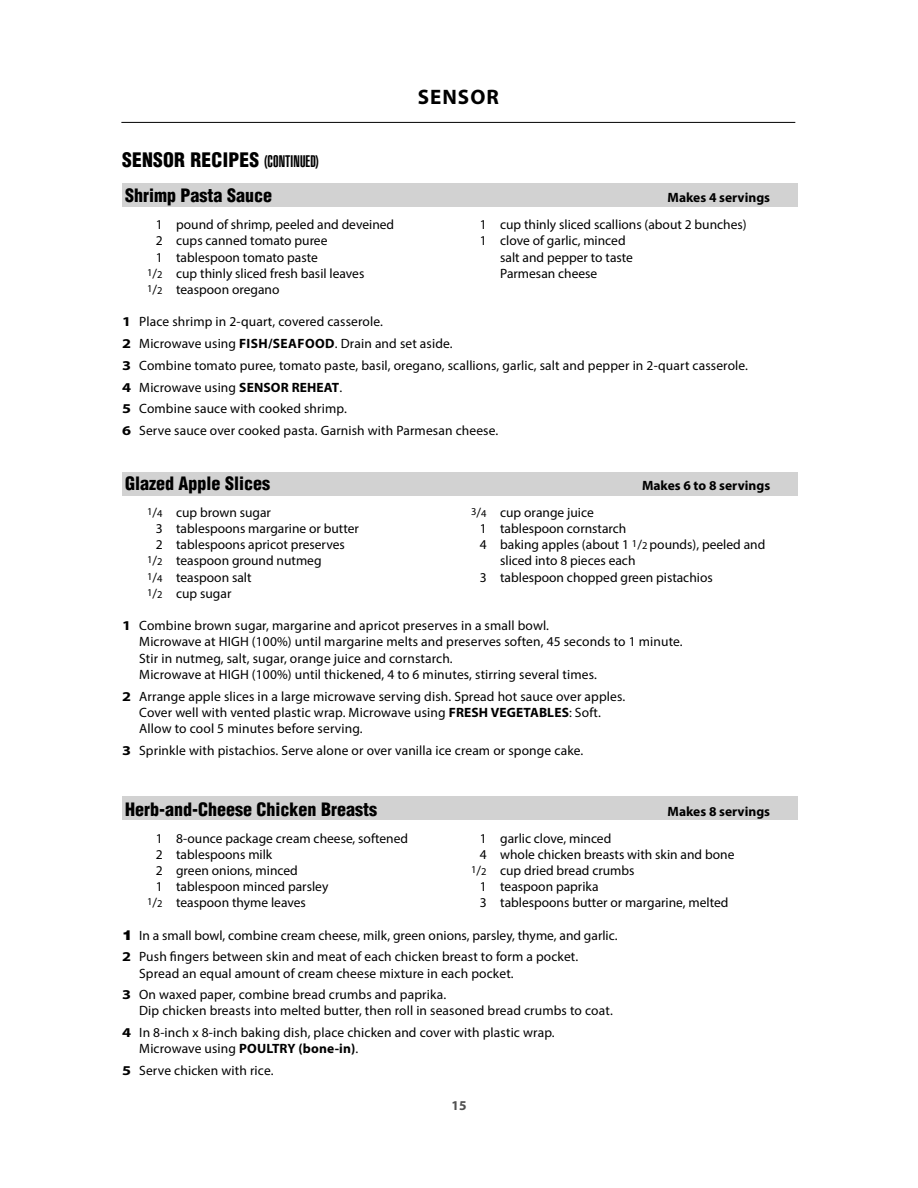
<style>
.page{position:relative;width:918px;height:1188px;background:#fff}
.page>*{position:absolute;margin:0;border:0;box-sizing:border-box;transform-origin:0 0}
.t1{font:700 21px "Myriad Pro";letter-spacing:.05em;color:#000}
.t2{font:900 condensed 19.5px "Helvetica";letter-spacing:.01em;color:#000}
.t3{font:900 condensed 18px "Helvetica";color:#000}
.t4{font:13.5px/21.8px "Myriad Pro";letter-spacing:.005em;color:#000}
.t5{font:700 13.5px "Myriad Pro";color:#000}
.t6{font:700 13.5px "Myriad Pro";color:#505050}
.s1{font-stretch:extra-condensed;font-size:16.5px}
.s2{font-size:10.5px}
.s3{font-weight:700}
.s4{font-family:"Helvetica";font-weight:900}
</style>
<div class="page">
<hr style="left:121px;top:122px;width:674px;height:1px;background:#000">
<div style="left:122px;top:183px;width:675px;height:24px;background:#d2d2d2"></div>
<div style="left:122px;top:472px;width:675px;height:24px;background:#d2d2d2"></div>
<div style="left:122px;top:797px;width:675px;height:23px;background:#d2d2d2"></div>
<h1 class="t1" style="left:418px;top:83px;width:83px">SENSOR</h1>
<h2 class="t2" style="left:122px;top:147px;width:198px">SENSOR RECIPES <span class="s1">(CONTINUED)</span></h2>
<h3 class="t3" style="left:125px;top:184px;width:148px">Shrimp Pasta Sauce</h3>
<p class="t5" style="left:668px;top:189px;width:104px">Makes 4 servings</p>
<p class="t4" style="left:156px;top:214px;width:240px">1 pound of shrimp, peeled and deveined</p>
<p class="t4" style="left:480px;top:214px;width:269px">1 cup thinly sliced scallions (about 2 bunches)</p>
<p class="t4" style="left:156px;top:230px;width:173px">2 cups canned tomato puree</p>
<p class="t4" style="left:480px;top:230px;width:147px">1 clove of garlic, minced</p>
<p class="t4" style="left:156px;top:246px;width:164px">1 tablespoon tomato paste</p>
<p class="t4" style="left:500px;top:246px;width:134px">salt and pepper to taste</p>
<p class="t4" style="left:147px;top:262px;width:219px"><sup>1</sup>/<span class="s2">2</span> cup thinly sliced fresh basil leaves</p>
<p class="t4" style="left:500px;top:262px;width:99px">Parmesan cheese</p>
<p class="t4" style="left:147px;top:278px;width:134px"><sup>1</sup>/<span class="s2">2</span> teaspoon oregano</p>
<p class="t4" style="left:122px;top:311px;width:627px"><span class="s3">1</span> Place shrimp in 2-quart, covered casserole.<br><span class="s3">2</span> Microwave using <span class="s3">FISH/SEAFOOD</span>. Drain and set aside.<br><span class="s3">3</span> Combine tomato puree, tomato paste, basil, oregano, scallions, garlic, salt and pepper in 2-quart casserole.<br><span class="s3">4</span> Microwave using <span class="s3">SENSOR REHEAT</span>.<br><span class="s3">5</span> Combine sauce with cooked shrimp.<br><span class="s3">6</span> Serve sauce over cooked pasta. Garnish with Parmesan cheese.</p>
<h3 class="t3" style="left:125px;top:472px;width:147px">Glazed Apple Slices</h3>
<p class="t5" style="left:642px;top:477px;width:130px">Makes 6 to 8 servings</p>
<p class="t4" style="left:147px;top:501px;width:125px"><sup>1</sup>/<span class="s2">4</span> cup brown sugar</p>
<p class="t4" style="left:471px;top:501px;width:124px"><sup>3</sup>/<span class="s2">4</span> cup orange juice</p>
<p class="t4" style="left:156px;top:517px;width:205px">3 tablespoons margarine or butter</p>
<p class="t4" style="left:480px;top:517px;width:148px">1 tablespoon cornstarch</p>
<p class="t4" style="left:156px;top:534px;width:191px">2 tablespoons apricot preserves</p>
<p class="t4" style="left:480px;top:534px;width:287px">4 baking apples (about 1 <sup>1</sup>/<span class="s2">2</span> pounds), peeled and</p>
<p class="t4" style="left:147px;top:550px;width:176px"><sup>1</sup>/<span class="s2">2</span> teaspoon ground nutmeg</p>
<p class="t4" style="left:500px;top:550px;width:137px">sliced into 8 pieces each</p>
<p class="t4" style="left:147px;top:566px;width:106px"><sup>1</sup>/<span class="s2">4</span> teaspoon salt</p>
<p class="t4" style="left:480px;top:566px;width:235px">3 tablespoon chopped green pistachios</p>
<p class="t4" style="left:147px;top:582px;width:86px"><sup>1</sup>/<span class="s2">2</span> cup sugar</p>
<p class="t4" style="left:139px;top:617px;width:545px;line-height:16.2px;text-indent:-17px"><span class="s3">1</span> Combine brown sugar, margarine and apricot preserves in a small bowl.<br>Microwave at HIGH (100%) until margarine melts and preserves soften, 45 seconds to 1 minute.<br>Stir in nutmeg, salt, sugar, orange juice and cornstarch.<br>Microwave at HIGH (100%) until thickened, 4 to 6 minutes, stirring several times.</p>
<p class="t4" style="left:139px;top:688px;width:487px;line-height:16.2px;text-indent:-17px"><span class="s3">2</span> Arrange apple slices in a large microwave serving dish. Spread hot sauce over apples.<br>Cover well with vented plastic wrap. Microwave using <span class="s3">FRESH VEGETABLES</span>: Soft.<br>Allow to cool 5 minutes before serving.</p>
<p class="t4" style="left:122px;top:739px;width:463px"><span class="s3">3</span> Sprinkle with pistachios. Serve alone or over vanilla ice cream or sponge cake.</p>
<h3 class="t3" style="left:125px;top:798px;width:253px">Herb-and-Cheese Chicken Breasts</h3>
<p class="t5" style="left:668px;top:802px;width:104px">Makes 8 servings</p>
<p class="t4" style="left:156px;top:827px;width:254px">1 8-ounce package cream cheese, softened</p>
<p class="t4" style="left:480px;top:827px;width:133px">1 garlic clove, minced</p>
<p class="t4" style="left:156px;top:843px;width:118px">2 tablespoons milk</p>
<p class="t4" style="left:480px;top:843px;width:256px">4 whole chicken breasts with skin and bone</p>
<p class="t4" style="left:156px;top:859px;width:144px">2 green onions, minced</p>
<p class="t4" style="left:471px;top:859px;width:165px"><sup>1</sup>/<span class="s2">2</span> cup dried bread crumbs</p>
<p class="t4" style="left:156px;top:876px;width:174px">1 tablespoon minced parsley</p>
<p class="t4" style="left:480px;top:876px;width:120px">1 teaspoon paprika</p>
<p class="t4" style="left:147px;top:892px;width:160px"><sup>1</sup>/<span class="s2">2</span> teaspoon thyme leaves</p>
<p class="t4" style="left:480px;top:892px;width:250px">3 tablespoons butter or margarine, melted</p>
<p class="t4" style="left:122px;top:924px;width:497px"><span class="s4">1</span> In a small bowl, combine cream cheese, milk, green onions, parsley, thyme, and garlic.<br><span class="s3">2</span> Push fingers between skin and meat of each chicken breast to form a pocket.</p>
<p class="t4" style="left:122px;top:962px;width:393px;text-indent:17px">Spread an equal amount of cream cheese mixture in each pocket.<br><span class="s3">3</span> On waxed paper, combine bread crumbs and paprika.</p>
<p class="t4" style="left:122px;top:1000px;width:492px;text-indent:17px">Dip chicken breasts into melted butter, then roll in seasoned bread crumbs to coat.<br><span class="s3">4</span> In 8-inch x 8-inch baking dish, place chicken and cover with plastic wrap.</p>
<p class="t4" style="left:122px;top:1038px;width:238px;text-indent:17px">Microwave using <span class="s3">POULTRY (bone-in)</span>.<br><span class="s3">5</span> Serve chicken with rice.</p>
<p class="t6" style="left:451px;top:1097px;width:17px">15</p>
</div>
